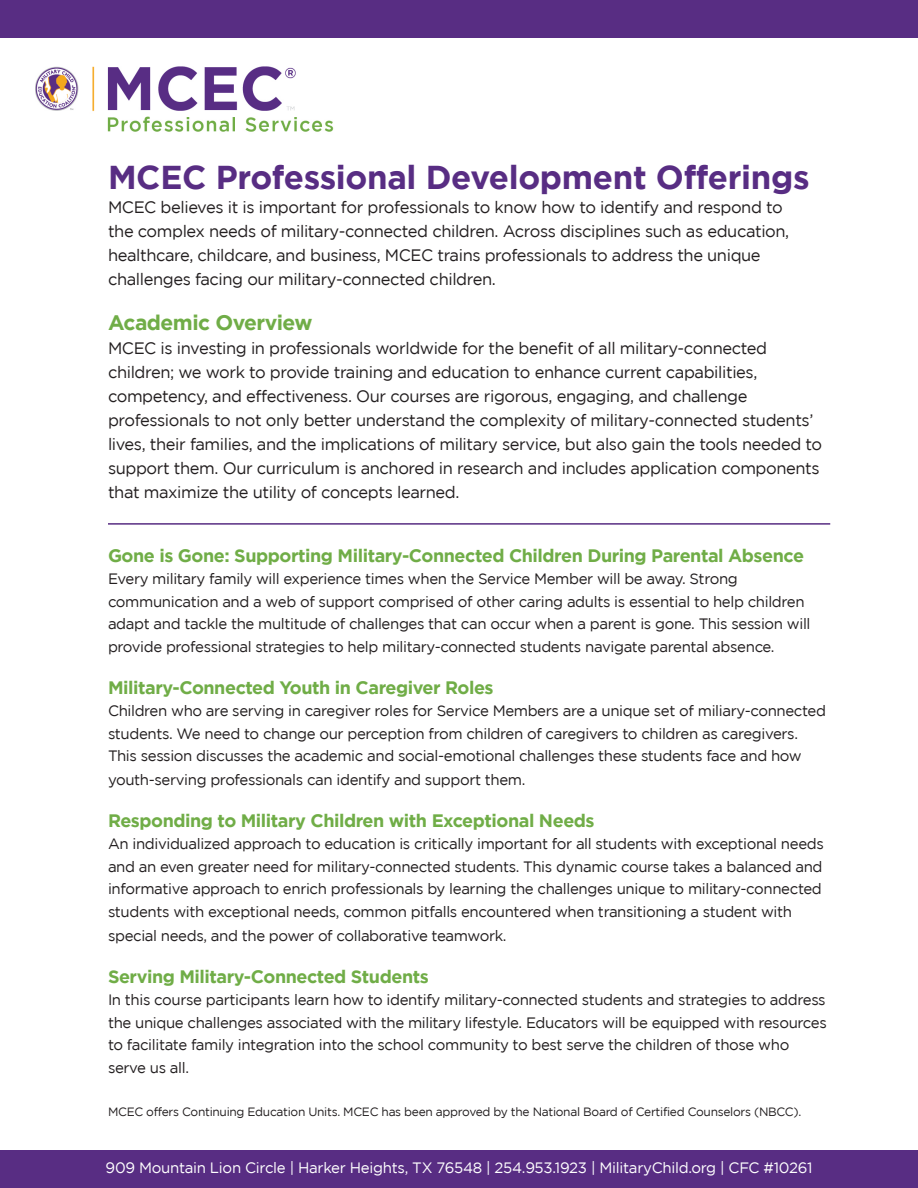
<style>
.page{position:relative;width:918px;height:1188px;background:#fff}
.page>*{position:absolute;margin:0;border:0;box-sizing:border-box;transform-origin:0 0}
.Subhead{font:700 33px "Gotham";letter-spacing:-.01em;color:#582d83}
.Subhead-2{font:700 21px "Gotham";letter-spacing:-.025em;color:#70ad47}
.Subhead-3{font:700 18px "Gotham";letter-spacing:-.025em;color:#70ad47}
.Body{font:16.5px/24px "Gotham";letter-spacing:-.025em;color:#231f20}
.Description{font:15px/22.5px "Gotham";letter-spacing:-.025em;color:#231f20}
.t1{font:15px "Gotham";letter-spacing:-.02em;color:#fff}
.t2{font:12px "Gotham";letter-spacing:-.025em;color:#231f20}
</style>
<div class="page">
<div style="left:0;top:0;width:918px;height:38px;background:#582d83"></div>
<div style="left:0;top:1150px;width:918px;height:38px;background:#582d83"></div>
<img style="left:35px;top:66px;width:299px;height:66px">
<hr style="left:108px;top:523px;width:722px;height:2px;background:#582d83">
<p class="Subhead" style="left:108px;top:158px;width:703px">MCEC Professional Development Offerings</p>
<p class="Body" style="left:108px;top:195px;width:683px">MCEC believes it is important for professionals to know how to identify and respond to the complex needs of military-connected children. Across disciplines such as education, healthcare, childcare, and business, MCEC trains professionals to address the unique challenges facing our military-connected children.</p>
<p class="Subhead-2" style="left:108px;top:311px;width:206px">Academic Overview</p>
<p class="Body" style="left:108px;top:336px;width:716px">MCEC is investing in professionals worldwide for the benefit of all military-connected children; we work to provide training and education to enhance current capabilities, competency, and effectiveness. Our courses are rigorous, engaging, and challenge professionals to not only better understand the complexity of military-connected students’ lives, their families, and the implications of military service, but also gain the tools needed to support them. Our curriculum is anchored in research and includes application components that maximize the utility of concepts learned.</p>
<p class="Subhead-3" style="left:108px;top:545px;width:698px">Gone is Gone: Supporting Military-Connected Children During Parental Absence</p>
<p class="Description" style="left:108px;top:567px;width:704px">Every military family will experience times when the Service Member will be away. Strong communication and a web of support comprised of other caring adults is essential to help children adapt and tackle the multitude of challenges that can occur when a parent is gone. This session will provide professional strategies to help military-connected students navigate parental absence.</p>
<p class="Subhead-3" style="left:108px;top:677px;width:387px">Military-Connected Youth in Caregiver Roles</p>
<p class="Description" style="left:108px;top:699px;width:720px">Children who are serving in caregiver roles for Service Members are a unique set of miliary-connected students. We need to change our perception from children of caregivers to children as caregivers.<br>This session discusses the academic and social-emotional challenges these students face and how</p>
<p class="Description" style="left:108px;top:768px;width:419px">youth-serving professionals can identify and support them.</p>
<p class="Subhead-3" style="left:108px;top:810px;width:488px">Responding to Military Children with Exceptional Needs</p>
<p class="Description" style="left:108px;top:833px;width:717px">An individualized approach to education is critically important for all students with exceptional needs and an even greater need for military-connected students. This dynamic course takes a balanced and informative approach to enrich professionals by learning the challenges unique to military-connected students with exceptional needs, common pitfalls encountered when transitioning a student with</p>
<p class="Description" style="left:108px;top:924px;width:400px">special needs, and the power of collaborative teamwork.</p>
<p class="Subhead-3" style="left:108px;top:966px;width:322px">Serving Military-Connected Students</p>
<p class="Description" style="left:108px;top:989px;width:720px">In this course participants learn how to identify military-connected students and strategies to address the unique challenges associated with the military lifestyle. Educators will be equipped with resources to facilitate family integration into the school community to best serve the children of those who serve us all.</p>
<p class="t2" style="left:108px;top:1105px;width:695px">MCEC offers Continuing Education Units. MCEC has been approved by the National Board of Certified Counselors (NBCC).</p>
<p class="t1" style="left:106px;top:1159px;width:708px">909 Mountain Lion Circle | Harker Heights, TX 76548 | 254.953.1923 | MilitaryChild.org | CFC #10261</p>
</div>
